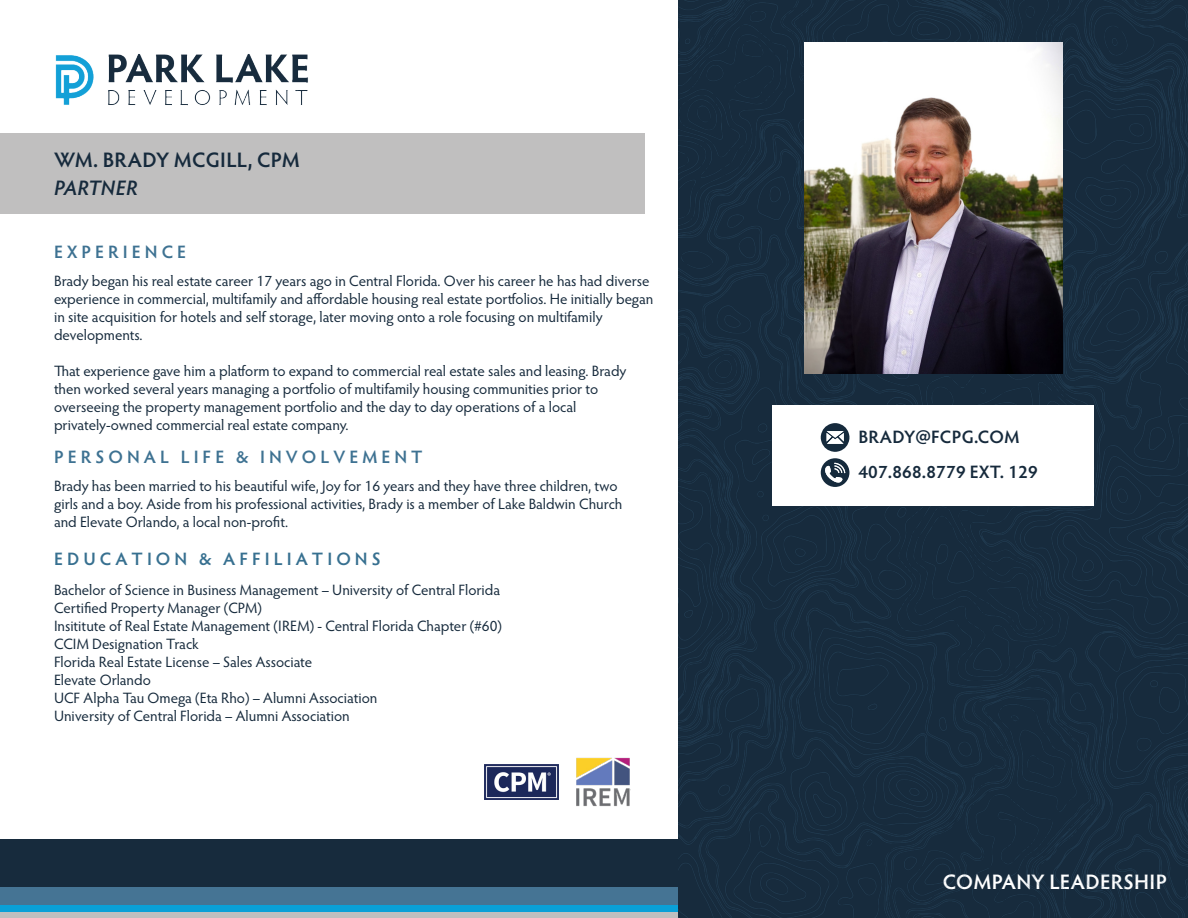
<style>
.page{position:relative;width:1188px;height:918px;background:#fff}
.page>*{position:absolute;margin:0;border:0;box-sizing:border-box;transform-origin:0 0}
.t1{font:600 21px "Hypatia Sans Pro";letter-spacing:.01em;color:#162a3c}
.t2{font:600 21px "Hypatia Sans Pro";letter-spacing:.015em;color:#fff}
.t3{font:italic 600 21px "Hypatia Sans Pro";letter-spacing:.015em;color:#162a3c}
.t4{font:600 18px "Hypatia Sans Pro";color:#3e7292}
.t5{font:600 18px/35.1px "Hypatia Sans Pro";letter-spacing:.015em;color:#162a3c}
.t6{font:600 18px "Hypatia Sans Pro";color:#377090}
.t7{font:15px/18px "Hypatia Sans Pro";color:#162a3c}
</style>
<div class="page">
<div style="left:1px;top:134px;width:644px;height:80px;background:#c0bfbf"></div>
<div style="left:0;top:887px;width:1188px;height:31px;background:#c0bfbf"></div>
<div style="left:0;top:879px;width:1188px;height:33px;background:#0aa0d7"></div>
<div style="left:0;top:863px;width:1188px;height:42px;background:#457494"></div>
<div style="left:0;top:839px;width:1188px;height:47px;background:#172b3d"></div>
<img style="left:679px;top:0;width:509px;height:918px">
<img style="left:55px;top:54px;width:253px;height:52px">
<div style="left:772px;top:405px;width:322px;height:100px;background:#fff"></div>
<svg style="left:821px;top:458px;width:28px;height:29px"></svg>
<svg style="left:821px;top:423px;width:28px;height:29px"></svg>
<img style="left:804px;top:42px;width:258px;height:331px">
<img style="left:484px;top:764px;width:75px;height:36px">
<img style="left:576px;top:758px;width:54px;height:48px">
<h1 class="t1" style="left:54px;top:146px;width:247px">WM. BRADY MCGILL, CPM</h1>
<h1 class="t3" style="left:54px;top:174px;width:85px">PARTNER</h1>
<p class="t4" style="left:54px;top:239px;width:133px">E X P E R I E N C E</p>
<p class="t7" style="left:54px;top:272px;width:601px">Brady began his real estate career 17 years ago in Central Florida. Over his career he has had diverse experience in commercial, multifamily and affordable housing real estate portfolios. He initially began in site acquisition for hotels and self storage, later moving onto a role focusing on multifamily developments.</p>
<p class="t7" style="left:54px;top:362px;width:574px">That experience gave him a platform to expand to commercial real estate sales and leasing. Brady then worked several years managing a portfolio of multifamily housing communities prior to overseeing the property management portfolio and the day to day operations of a local privately-owned commercial real estate company.</p>
<p class="t4" style="left:54px;top:445px;width:370px">P E R S O N A L L I F E &amp; I N V O L V E M E N T</p>
<p class="t7" style="left:54px;top:477px;width:570px">Brady has been married to his beautiful wife, Joy for 16 years and they have three children, two girls and a boy. Aside from his professional activities, Brady is a member of Lake Baldwin Church and Elevate Orlando, a local non-profit.</p>
<p class="t6" style="left:54px;top:546px;width:328px">E D U C A T I O N &amp; A F F I L I A T I O N S</p>
<p class="t7" style="left:54px;top:580px;width:449px">Bachelor of Science in Business Management – University of Central Florida Certified Property Manager (CPM)<br>Insititute of Real Estate Management (IREM) - Central Florida Chapter (#60)<br>CCIM Designation Track<br>Florida Real Estate License – Sales Associate<br>Elevate Orlando<br>UCF Alpha Tau Omega (Eta Rho) – Alumni Association<br>University of Central Florida – Alumni Association</p>
<p class="t5" style="left:858px;top:419px;width:181px">BRADY@FCPG.COM<br>407.868.8779 EXT. 129</p>
<h1 class="t2" style="left:943px;top:867px;width:226px">COMPANY LEADERSHIP</h1>
</div>
